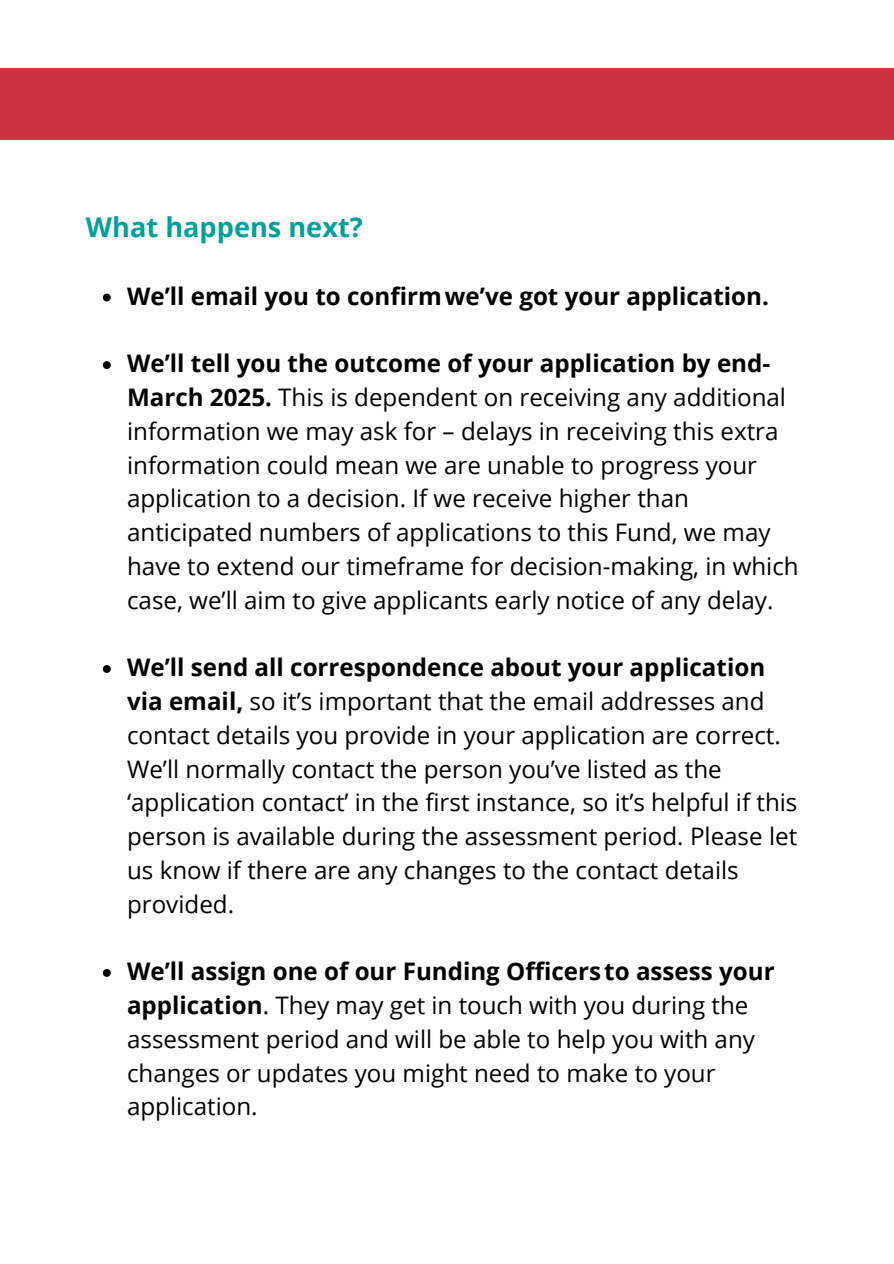
<style>
.page{position:relative;width:894px;height:1264px;background:#fff}
.page>*{position:absolute;margin:0;border:0;box-sizing:border-box;transform-origin:0 0}
.t1{font:700 27.15px "Open Sans";color:#00a19a}
.t2{font:24.15px/33.8px "Open Sans";color:#000}
.t3{font:700 24.15px "Open Sans";color:#000}
.s1{font-weight:700}
</style>
<div class="page">
<div style="left:0;top:69px;width:893px;height:71px;background:#cc3241"></div>
<svg style="left:103px;top:293px;width:8px;height:8px"></svg>
<svg style="left:103px;top:361px;width:8px;height:8px"></svg>
<svg style="left:103px;top:665px;width:8px;height:8px"></svg>
<svg style="left:103px;top:969px;width:8px;height:7px"></svg>
<h2 class="t1" style="left:86px;top:208px;width:278px">What happens next?</h2>
<p class="t3" style="left:127px;top:279px;width:643px">We’ll email you to confirmwe’ve got your application.</p>
<p class="t2" style="left:127px;top:346px;width:673px"><span class="s1">We’ll tell you the outcome of your application by end-March 2025.</span> This is dependent on receiving any additional information we may ask for – delays in receiving this extra information could mean we are unable to progress your application to a decision. If we receive higher than anticipated numbers of applications to this Fund, we may have to extend our timeframe for decision-making, in which case, we’ll aim to give applicants early notice of any delay.</p>
<p class="t2" style="left:127px;top:650px;width:671px"><span class="s1">We’ll send all correspondence about your application via email,</span> so it’s important that the email addresses and contact details you provide in your application are correct.<br>We’ll normally contact the person you’ve listed as the ‘application contact’ in the first instance, so it’s helpful if this person is available during the assessment period. Please let us know if there are any changes to the contact details provided.</p>
<p class="t2" style="left:127px;top:953px;width:649px"><span class="s1">We’ll assign one of our Funding Officers to assess your application</span>. They may get in touch with you during the assessment period and will be able to help you with any changes or updates you might need to make to your application.</p>
</div>
